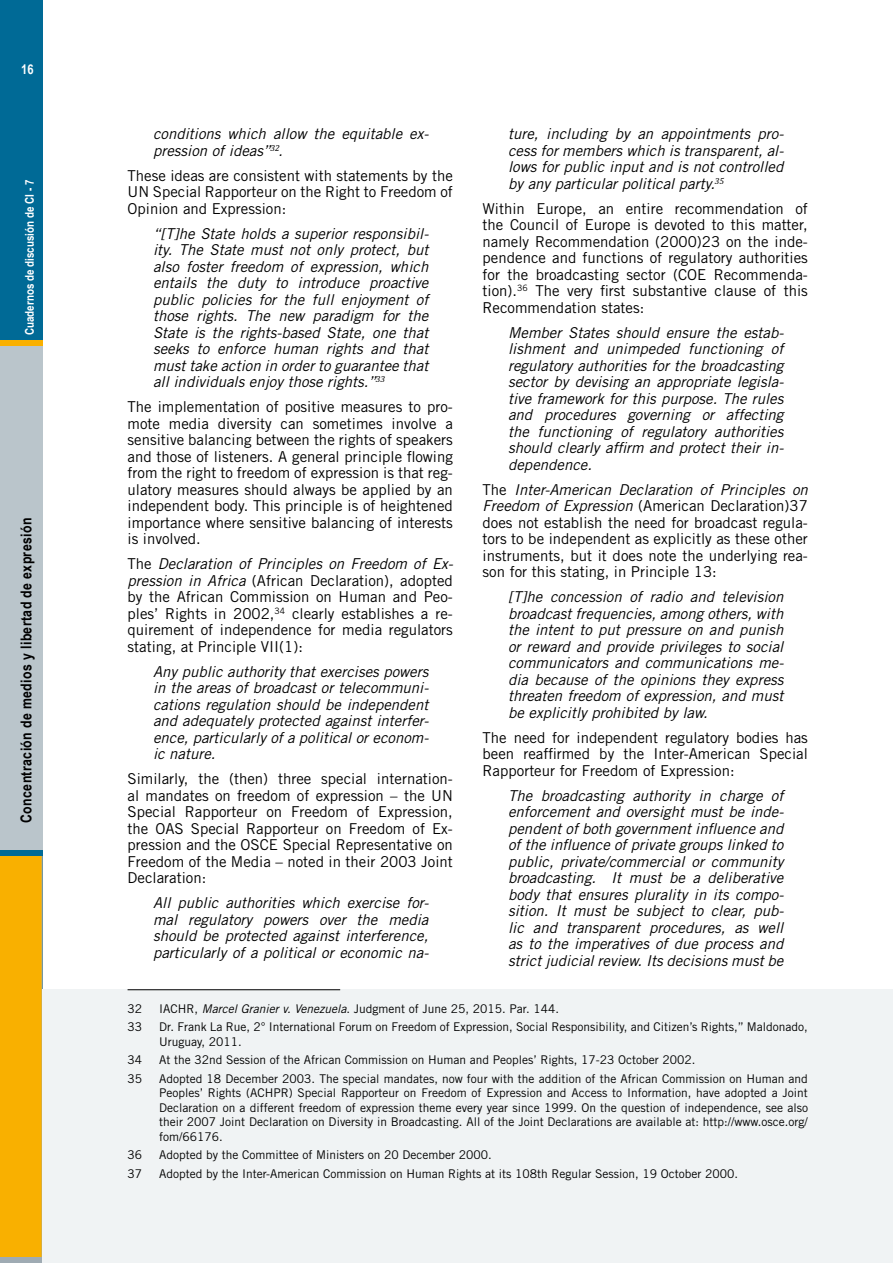
<style>
.page{position:relative;width:893px;height:1263px;background:#fff}
.page>*{position:absolute;margin:0;border:0;box-sizing:border-box;transform-origin:0 0}
.t1{font:italic 15px/16.5px "Trade Gothic";color:#000;text-align:justify}
.t2{font:15px/16.5px "Trade Gothic";color:#000;text-align:justify}
.t3{font:700 15px "Arial Narrow";letter-spacing:.025em;color:#000}
.t4{font:700 13.5px "Arial Narrow";color:#fff}
.t5{font:12px/14.4px "Trade Gothic";color:#000}
.t6{font:700 12px "Arial Narrow";color:#fff}
.s1{font-family:"Cambria"}
.s2{font-style:italic}
</style>
<div class="page">
<div style="left:0;top:0;width:43px;height:1263px;background:#006a96"></div>
<div style="left:0;top:340px;width:43px;height:510px;background:#bac5cb"></div>
<div style="left:0;top:856px;width:43px;height:401px;background:#f9b000"></div>
<div style="left:0;top:340px;width:43px;height:6px;background:#f9b000"></div>
<div style="left:0;top:1257px;width:43px;height:6px;background:#9fabb3"></div>
<div style="left:43px;top:989px;width:850px;height:274px;background:#f0f3f4"></div>
<hr style="left:128px;top:989px;width:212px;height:1px;background:#000">
<p class="t4" style="left:21px;top:59px;width:14px">16</p>
<p class="t6" style="left:21px;top:335px;width:157px;rotate:-90deg">Cuadernos de discusión de CI - 7</p>
<p class="t3" style="left:15px;top:823px;width:307px;rotate:-90deg">Concentración de medios y libertad de expresión</p>
<p class="t1" style="left:153px;top:125px;width:277px">conditions which allow the equitable ex&shy;pression of ideas”<sup>32</sup><span class="s1">.</span></p>
<p class="t2" style="left:128px;top:167px;width:327px">These ideas are consistent with statements by the UN Special Rapporteur on the Right to Freedom of Opinion and Expression:</p>
<p class="t1" style="left:153px;top:225px;width:277px">“[T]he State holds a superior responsibil&shy;ity. The State must not only protect, but also foster freedom of expression, which entails the duty to introduce proactive public policies for the full enjoyment of those rights. The new paradigm for the State is the rights-based State, one that seeks to enforce human rights and that must take action in order to guarantee that all individuals enjoy those rights.”<sup>33</sup></p>
<p class="t2" style="left:128px;top:398px;width:327px">The implementation of positive measures to pro&shy;mote media diversity can sometimes involve a sensitive balancing between the rights of speakers and those of listeners. A general principle flowing from the right to freedom of expression is that reg&shy;ulatory measures should always be applied by an independent body. This principle is of heightened importance where sensitive balancing of interests is involved.</p>
<p class="t2" style="left:128px;top:555px;width:327px">The <span class="s2">Declaration of Principles on Freedom of Ex&shy;pression in Africa</span> (African Declaration), adopted by the African Commission on Human and Peo&shy;ples’ Rights in 2002,<sup>34</sup> clearly establishes a re&shy;quirement of independence for media regulators stating, at Principle VII(1):</p>
<p class="t1" style="left:153px;top:663px;width:277px">Any public authority that exercises powers in the areas of broadcast or telecommuni&shy;cations regulation should be independent and adequately protected against interfer&shy;ence, particularly of a political or econom&shy;ic nature.</p>
<p class="t2" style="left:128px;top:770px;width:327px">Similarly, the (then) three special internation&shy;al mandates on freedom of expression – the UN Special Rapporteur on Freedom of Expression, the OAS Special Rapporteur on Freedom of Ex&shy;pression and the OSCE Special Representative on Freedom of the Media – noted in their 2003 Joint Declaration:</p>
<p class="t1" style="left:153px;top:894px;width:277px">All public authorities which exercise for&shy;mal regulatory powers over the media should be protected against interference, particularly of a political or economic na-</p>
<p class="t1" style="left:508px;top:125px;width:277px">ture, including by an appointments pro&shy;cess for members which is transparent, al&shy;lows for public input and is not controlled by any particular political party.<sup>35</sup></p>
<p class="t2" style="left:483px;top:200px;width:327px">Within Europe, an entire recommendation of the Council of Europe is devoted to this matter, namely Recommendation (2000)23 on the inde&shy;pendence and functions of regulatory authorities for the broadcasting sector (COE Recommenda&shy;tion).<sup>36</sup> The very first substantive clause of this Recommendation states:</p>
<p class="t1" style="left:508px;top:324px;width:277px">Member States should ensure the estab&shy;lishment and unimpeded functioning of regulatory authorities for the broadcasting sector by devising an appropriate legisla&shy;tive framework for this purpose. The rules and procedures governing or affecting the functioning of regulatory authorities should clearly affirm and protect their in&shy;dependence.</p>
<p class="t2" style="left:483px;top:481px;width:327px">The <span class="s2">Inter-American Declaration of Principles on Freedom of Expression</span> (American Declaration)37 does not establish the need for broadcast regula&shy;tors to be independent as explicitly as these other instruments, but it does note the underlying rea&shy;son for this stating, in Principle 13:</p>
<p class="t1" style="left:508px;top:588px;width:277px">[T]he concession of radio and television broadcast frequencies, among others, with the intent to put pressure on and punish or reward and provide privileges to social communicators and communications me&shy;dia because of the opinions they express threaten freedom of expression, and must be explicitly prohibited by law.</p>
<p class="t2" style="left:483px;top:729px;width:327px">The need for independent regulatory bodies has been reaffirmed by the Inter-American Special Rapporteur for Freedom of Expression:</p>
<p class="t1" style="left:508px;top:787px;width:277px">The broadcasting authority in charge of enforcement and oversight must be inde&shy;pendent of both government influence and of the influence of private groups linked to public, private/commercial or community broadcasting. It must be a deliberative body that ensures plurality in its compo&shy;sition. It must be subject to clear, pub&shy;lic and transparent procedures, as well as to the imperatives of due process and strict judicial review. Its decisions must be</p>
<p class="t5" style="left:128px;top:1001px;width:16px">32</p>
<p class="t5" style="left:159px;top:1001px;width:402px">IACHR, <span class="s2">Marcel Granier v. Venezuela</span>. Judgment of June 25, 2015. Par. 144.</p>
<p class="t5" style="left:128px;top:1020px;width:16px">33</p>
<p class="t5" style="left:159px;top:1020px;width:650px">Dr. Frank La Rue, 2° International Forum on Freedom of Expression, Social Responsibility, and Citizen’s Rights,” Maldonado,<br>Uruguay, 2011.</p>
<p class="t5" style="left:128px;top:1053px;width:16px">34</p>
<p class="t5" style="left:159px;top:1053px;width:538px">At the 32nd Session of the African Commission on Human and Peoples’ Rights, 17-23 October 2002.</p>
<p class="t5" style="left:128px;top:1071px;width:16px">35</p>
<p class="t5" style="left:159px;top:1071px;width:650px;text-align:justify">Adopted 18 December 2003. The special mandates, now four with the addition of the African Commission on Human and Peoples’ Rights (ACHPR) Special Rapporteur on Freedom of Expression and Access to Information, have adopted a Joint Declaration on a different freedom of expression theme every year since 1999. On the question of independence, see also their 2007 Joint Declaration on Diversity in Broadcasting. All of the Joint Declarations are available at: http://www.osce.org/ fom/66176.</p>
<p class="t5" style="left:128px;top:1148px;width:16px">36</p>
<p class="t5" style="left:159px;top:1148px;width:334px">Adopted by the Committee of Ministers on 20 December 2000.</p>
<p class="t5" style="left:128px;top:1166px;width:16px">37</p>
<p class="t5" style="left:159px;top:1166px;width:581px">Adopted by the Inter-American Commission on Human Rights at its 108th Regular Session, 19 October 2000.</p>
</div>
